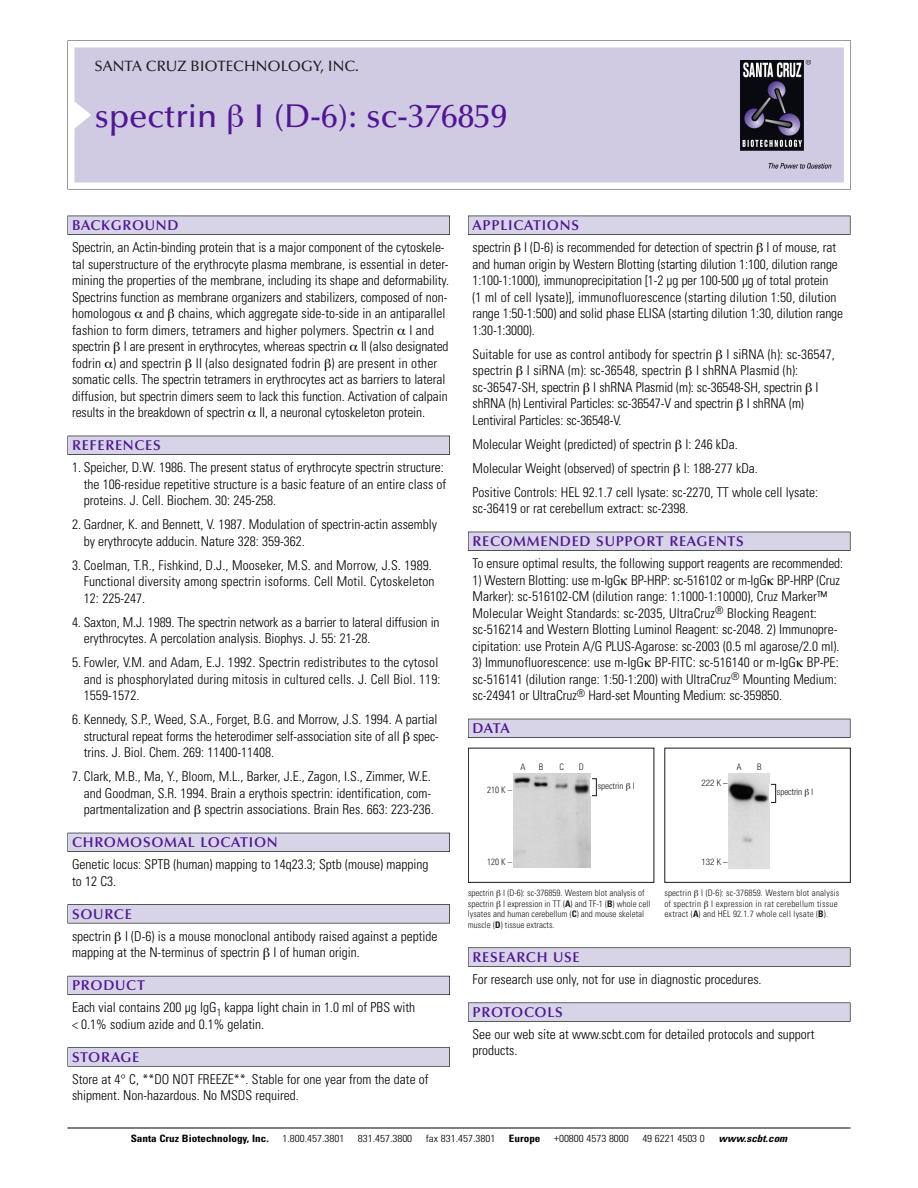
<style>
.page{position:relative;width:918px;height:1188px;background:#fff}
.page>*{position:absolute;margin:0;border:0;box-sizing:border-box;transform-origin:0 0}
.t1{font:500 33px "Optima";color:#511695}
.t2{font:500 15px "Optima";color:#231f20}
.t3{font:600 14.25px "Optima";letter-spacing:.05em;color:#511695}
.t4{font:300 condensed 13.5px/16.5px "Univers";color:#000}
.t5{font:300 condensed 10.2px "Univers";color:#000;scale:1.1 1}
.t6{font:700 condensed 10.2px "Univers";color:#000;scale:1.1 1}
.t7{font:italic 700 condensed 10.2px "Univers";color:#000;scale:1.1 1}
.t8{font:300 condensed 9px/10.5px "Univers";color:#191919}
.t9{font:300 condensed 9px "Helvetica Neue";color:#191919}
.s1{font-weight:700}
</style>
<div class="page">
<svg style="left:68px;top:40px;width:783px;height:149px"></svg>
<div style="left:74px;top:47px;width:770px;height:135px;background:#d1cae3"></div>
<img style="left:741px;top:60px;width:90px;height:108px">
<div style="left:68px;top:216px;width:382px;height:19px;background:#535256"></div>
<div style="left:68px;top:216px;width:381px;height:18px;background:#d7d4e8"></div>
<div style="left:68px;top:436px;width:382px;height:19px;background:#525156"></div>
<div style="left:68px;top:436px;width:381px;height:18px;background:#d7d4e8"></div>
<div style="left:68px;top:833px;width:382px;height:19px;background:#515057"></div>
<div style="left:68px;top:833px;width:381px;height:18px;background:#d7d4e8"></div>
<div style="left:68px;top:904px;width:382px;height:19px;background:#575659"></div>
<div style="left:68px;top:905px;width:381px;height:18px;background:#d7d4e8"></div>
<div style="left:68px;top:976px;width:382px;height:19px;background:#595860"></div>
<div style="left:68px;top:976px;width:381px;height:18px;background:#d7d4e8"></div>
<svg style="left:68px;top:1047px;width:382px;height:20px"></svg>
<div style="left:68px;top:1048px;width:381px;height:18px;background:#d7d4e8"></div>
<div style="left:468px;top:216px;width:382px;height:19px;background:#535256"></div>
<div style="left:468px;top:216px;width:382px;height:18px;background:#d7d4e8"></div>
<div style="left:468px;top:532px;width:382px;height:19px;background:#525156"></div>
<div style="left:468px;top:532px;width:382px;height:18px;background:#d7d4e8"></div>
<div style="left:468px;top:719px;width:382px;height:19px;background:#515057"></div>
<div style="left:468px;top:719px;width:382px;height:18px;background:#d7d4e8"></div>
<svg style="left:468px;top:947px;width:382px;height:20px"></svg>
<div style="left:468px;top:948px;width:382px;height:18px;background:#d7d4e8"></div>
<div style="left:468px;top:1003px;width:382px;height:19px;background:#58575a"></div>
<div style="left:468px;top:1003px;width:382px;height:18px;background:#d7d4e8"></div>
<hr style="left:68px;top:1128px;width:782px;height:1px;background:#000">
<div style="left:468px;top:748px;width:186px;height:135px;border:1px solid #191919"></div>
<img style="left:513px;top:773px;width:77px;height:95px">
<div style="left:664px;top:748px;width:187px;height:135px;border:1px solid #191919"></div>
<img style="left:729px;top:773px;width:40px;height:95px">
<div style="left:771px;top:784px;width:5px;height:19px;border:1px solid #191919"></div>
<svg style="left:229px;top:105px;width:14px;height:29px"></svg>
<p class="t2" style="left:94px;top:60px;width:266px">SANTA CRUZ BIOTECHNOLOGY, INC.</p>
<p class="t1" style="left:94px;top:102px;width:414px">spectrin I (D-6): sc-376859</p>
<p class="t3" style="left:72px;top:219px;width:108px">BACKGROUND</p>
<p class="t4" style="left:72px;top:240px;width:379px">Spectrin, an Actin-binding protein that is a major component of the cytoskele&shy;tal superstructure of the erythrocyte plasma membrane, is essential in deter&shy;mining the properties of the membrane, including its shape and deformability.<br>Spectrins function as membrane organizers and stabilizers, composed of non&shy;homologous and chains, which aggregate side-to-side in an antiparallel fashion to form dimers, tetramers and higher polymers. Spectrin I and spectrin I are present in erythrocytes, whereas spectrin II (also designated fodrin ) and spectrin II (also designated fodrin ) are present in other somatic cells. The spectrin tetramers in erythrocytes act as barriers to lateral diffusion, but spectrin dimers seem to lack this function. Activation of calpain results in the breakdown of spectrin II, a neuronal cytoskeleton protein.</p>
<p class="t3" style="left:72px;top:439px;width:90px">REFERENCES</p>
<p class="t4" style="left:84px;top:460px;width:364px;text-indent:-12px">1. Speicher, D.W. 1986. The present status of erythrocyte spectrin structure: the 106-residue repetitive structure is a basic feature of an entire class of proteins. J. Cell. Biochem. 30: 245-258.</p>
<p class="t4" style="left:84px;top:517px;width:355px;text-indent:-12px">2. Gardner, K. and Bennett, V. 1987. Modulation of spectrin-actin assembly by erythrocyte adducin. Nature 328: 359-362.</p>
<p class="t4" style="left:84px;top:558px;width:352px;text-indent:-12px">3. Coelman, T.R., Fishkind, D.J., Mooseker, M.S. and Morrow, J.S. 1989.<br>Functional diversity among spectrin isoforms. Cell Motil. Cytoskeleton<br>12: 225-247.</p>
<p class="t4" style="left:84px;top:615px;width:357px;text-indent:-12px">4. Saxton, M.J. 1989. The spectrin network as a barrier to lateral diffusion in erythrocytes. A percolation analysis. Biophys. J. 55: 21-28.</p>
<p class="t4" style="left:84px;top:655px;width:358px;text-indent:-12px">5. Fowler, V.M. and Adam, E.J. 1992. Spectrin redistributes to the cytosol and is phosphorylated during mitosis in cultured cells. J. Cell Biol. 119:<br>1559-1572.</p>
<p class="t4" style="left:84px;top:712px;width:357px;text-align:justify;text-indent:-12px">6. Kennedy, S.P., Weed, S.A., Forget, B.G. and Morrow, J.S. 1994. A partial structural repeat forms the heterodimer self-association site of all spec&shy;trins. J. Biol. Chem. 269: 11400-11408.</p>
<p class="t4" style="left:84px;top:769px;width:352px;text-indent:-12px">7. Clark, M.B., Ma, Y., Bloom, M.L., Barker, J.E., Zagon, I.S., Zimmer, W.E. and Goodman, S.R. 1994. Brain a erythois spectrin: identification, com&shy;partmentalization and spectrin associations. Brain Res. 663: 223-236.</p>
<p class="t3" style="left:72px;top:836px;width:207px">CHROMOSOMAL LOCATION</p>
<p class="t4" style="left:72px;top:858px;width:358px">Genetic locus: SPTB (human) mapping to 14q23.3; Sptb (mouse) mapping to 12 C3.</p>
<p class="t3" style="left:72px;top:908px;width:61px">SOURCE</p>
<p class="t4" style="left:72px;top:929px;width:367px">spectrin I (D-6) is a mouse monoclonal antibody raised against a peptide mapping at the N-terminus of spectrin I of human origin.</p>
<p class="t3" style="left:72px;top:979px;width:74px">PRODUCT</p>
<p class="t4" style="left:72px;top:1001px;width:345px">Each vial contains 200 µg IgG<sub>1</sub> kappa light chain in 1.0 ml of PBS with &lt; 0.1% sodium azide and 0.1% gelatin.</p>
<p class="t3" style="left:72px;top:1051px;width:69px">STORAGE</p>
<p class="t4" style="left:72px;top:1072px;width:358px">Store at 4° C, **DO NOT FREEZE**. Stable for one year from the date of shipment. Non-hazardous. No MSDS required.</p>
<p class="t3" style="left:473px;top:219px;width:108px">APPLICATIONS</p>
<p class="t4" style="left:473px;top:240px;width:372px">spectrin I (D-6) is recommended for detection of spectrin I of mouse, rat and human origin by Western Blotting (starting dilution 1:100, dilution range 1:100-1:1000), immunoprecipitation [1-2 µg per 100-500 µg of total protein<br>(1 ml of cell lysate)], immunofluorescence (starting dilution 1:50, dilution range 1:50-1:500) and solid phase ELISA (starting dilution 1:30, dilution range 1:30-1:3000).</p>
<p class="t4" style="left:473px;top:347px;width:364px">Suitable for use as control antibody for spectrin I siRNA (h): sc-36547, spectrin I siRNA (m): sc-36548, spectrin I shRNA Plasmid (h): sc-36547-SH, spectrin I shRNA Plasmid (m): sc-36548-SH, spectrin I shRNA (h) Lentiviral Particles: sc-36547-V and spectrin I shRNA (m)<br>Lentiviral Particles: sc-36548-V.</p>
<p class="t4" style="left:473px;top:437px;width:267px">Molecular Weight (predicted) of spectrin I: 246 kDa.</p>
<p class="t4" style="left:473px;top:461px;width:287px">Molecular Weight (observed) of spectrin I: 188-277 kDa.</p>
<p class="t4" style="left:473px;top:485px;width:347px">Positive Controls: HEL 92.1.7 cell lysate: sc-2270, TT whole cell lysate: sc-36419 or rat cerebellum extract: sc-2398.</p>
<p class="t3" style="left:473px;top:535px;width:273px">RECOMMENDED SUPPORT REAGENTS</p>
<p class="t4" style="left:473px;top:556px;width:372px">To ensure optimal results, the following support reagents are recommended:</p>
<p class="t4" style="left:473px;top:573px;width:369px">1) Western Blotting: use m-IgG BP-HRP: sc-516102 or m-IgG BP-HRP (Cruz Marker): sc-516102-CM (dilution range: 1:1000-1:10000), Cruz Marker™ Molecular Weight Standards: sc-2035, UltraCruz<sup>®</sup> Blocking Reagent: sc-516214 and Western Blotting Luminol Reagent: sc-2048. 2) Immunopre&shy;cipitation: use Protein A/G PLUS-Agarose: sc-2003 (0.5 ml agarose/2.0 ml).</p>
<p class="t4" style="left:473px;top:655px;width:368px">3) Immunofluorescence: use m-IgG BP-FITC: sc-516140 or m-IgG BP-PE: sc-516141 (dilution range: 1:50-1:200) with UltraCruz<sup>®</sup> Mounting Medium: sc-24941 or UltraCruz<sup>®</sup> Hard-set Mounting Medium: sc-359850.</p>
<p class="t3" style="left:473px;top:722px;width:39px">DATA</p>
<p class="t8" style="left:487px;top:785px;width:26px">210 K –</p>
<p class="t8" style="left:520px;top:762px;width:7px">A</p>
<p class="t8" style="left:539px;top:762px;width:6px">B</p>
<p class="t8" style="left:560px;top:762px;width:6px">C</p>
<p class="t8" style="left:579px;top:762px;width:7px">D</p>
<p class="t8" style="left:598px;top:782px;width:39px">spectrin I</p>
<p class="t9" style="left:702px;top:780px;width:28px">222 K –</p>
<p class="t9" style="left:737px;top:764px;width:6px">A</p>
<p class="t9" style="left:757px;top:764px;width:6px">B</p>
<p class="t9" style="left:777px;top:789px;width:38px">spectrin I</p>
<p class="t8" style="left:487px;top:857px;width:26px">120 K –</p>
<p class="t8" style="left:468px;top:889px;width:184px">spectrin I (D-6): sc-376859. Western blot analysis of spectrin I expression in TT (<span class="s1">A</span>) and TF-1 (<span class="s1">B</span>) whole cell lysates and human cerebellum (<span class="s1">C</span>) and mouse skeletal muscle (<span class="s1">D</span>) tissue extracts.</p>
<p class="t9" style="left:702px;top:858px;width:28px">132 K –</p>
<p class="t8" style="left:664px;top:889px;width:176px">spectrin I (D-6): sc-376859. Western blot analysis of spectrin I expression in rat cerebellum tissue extract (<span class="s1">A</span>) and HEL 92.1.7 whole cell lysate (<span class="s1">B</span>).</p>
<p class="t3" style="left:473px;top:951px;width:109px">RESEARCH USE</p>
<p class="t4" style="left:473px;top:972px;width:291px">For research use only, not for use in diagnostic procedures.</p>
<p class="t3" style="left:473px;top:1006px;width:92px">PROTOCOLS</p>
<p class="t4" style="left:473px;top:1027px;width:343px">See our web site at www.scbt.com for detailed protocols and support products.</p>
<p class="t6" style="left:131px;top:1135px;width:127px">Santa Cruz Biotechnology, Inc.</p>
<p class="t5" style="left:282px;top:1135px;width:58px">1.800.457.3801</p>
<p class="t5" style="left:358px;top:1135px;width:51px">831.457.3800</p>
<p class="t5" style="left:426px;top:1135px;width:65px">fax 831.457.3801</p>
<p class="t6" style="left:509px;top:1135px;width:30px">Europe</p>
<p class="t5" style="left:554px;top:1135px;width:69px">+00800 4573 8000</p>
<p class="t5" style="left:642px;top:1135px;width:58px">49 6221 4503 0</p>
<p class="t7" style="left:719px;top:1135px;width:66px">www.scbt.com</p>
</div>
